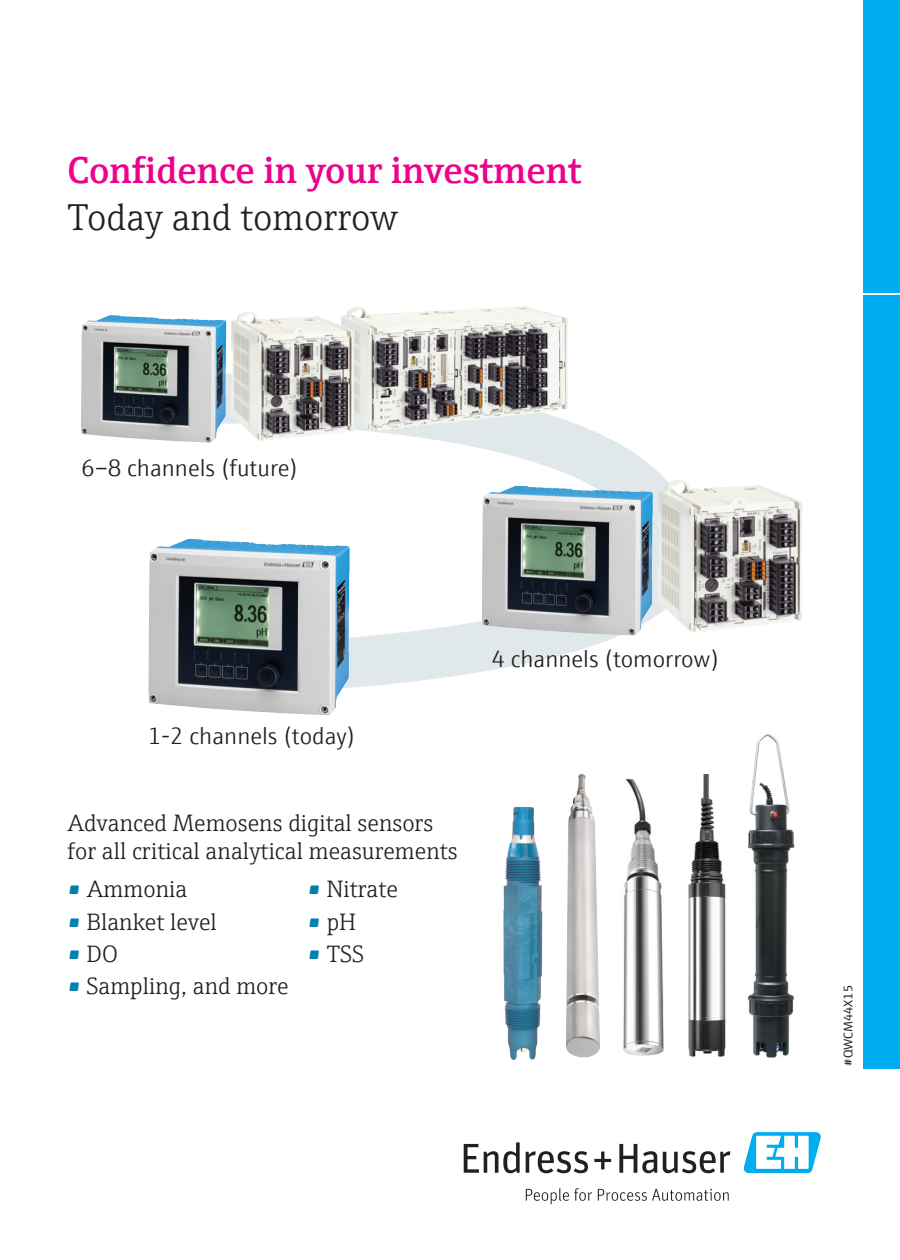
<style>
.page{position:relative;width:900px;height:1260px;background:#fff}
.page>*{position:absolute;margin:0;border:0;box-sizing:border-box;transform-origin:0 0}
.Brochure_Title_Subhe{font:600 37.5px "E+H Serif";color:#ed028c}
.Brochure_Title_Subhe-2{font:300 37.5px "E+H Serif";color:#231f20}
.t1{font:300 23.75px/28.8px "E+H Serif";color:#231f20}
.t2{font:300 23.75px "E+H Sans";color:#231f20}
.t3{font:12.5px "E+H Sans";color:#231f20}
.s1{color:#0081ad}
</style>
<div class="page">
<div style="left:863px;top:0;width:37px;height:293px;background:#00aeef"></div>
<div style="left:863px;top:295px;width:37px;height:774px;background:#00aeef"></div>
<svg style="left:464px;top:1142px;width:56px;height:31px"></svg>
<svg style="left:526px;top:1151px;width:62px;height:22px"></svg>
<svg style="left:594px;top:1152px;width:17px;height:17px"></svg>
<svg style="left:619px;top:1144px;width:38px;height:29px"></svg>
<svg style="left:663px;top:1151px;width:67px;height:22px"></svg>
<svg style="left:526px;top:1188px;width:66px;height:16px"></svg>
<svg style="left:598px;top:1189px;width:131px;height:12px"></svg>
<svg style="left:743px;top:1132px;width:78px;height:41px"></svg>
<svg style="left:226px;top:348px;width:440px;height:340px"></svg>
<img style="left:149px;top:539px;width:201px;height:176px">
<img style="left:482px;top:486px;width:171px;height:150px">
<img style="left:81px;top:315px;width:145px;height:128px">
<img style="left:688px;top:774px;width:38px;height:283px">
<img style="left:747px;top:733px;width:48px;height:325px">
<img style="left:503px;top:806px;width:40px;height:254px">
<img style="left:623px;top:778px;width:41px;height:278px">
<img style="left:566px;top:774px;width:34px;height:283px">
<img style="left:658px;top:480px;width:145px;height:152px">
<img style="left:348px;top:306px;width:210px;height:125px">
<img style="left:231px;top:311px;width:123px;height:130px">
<p class="Brochure_Title_Subhe" style="left:68px;top:141px;width:516px">Confidence in your investment</p>
<p class="Brochure_Title_Subhe-2" style="left:68px;top:190px;width:332px">Today and tomorrow</p>
<p class="t2" style="left:81px;top:450px;width:219px">6–8 channels (future)</p>
<p class="t2" style="left:148px;top:719px;width:209px">1-2 channels (today)</p>
<p class="t1" style="left:68px;top:807px;width:392px">Advanced Memosens digital sensors for all critical analytical measurements</p>
<p class="t1" style="left:68px;top:873px;width:121px"><span class="s1">•</span> Ammonia</p>
<p class="t1" style="left:308px;top:873px;width:92px"><span class="s1">•</span> Nitrate</p>
<p class="t1" style="left:68px;top:905px;width:151px"><span class="s1">•</span> Blanket level</p>
<p class="t1" style="left:308px;top:905px;width:50px"><span class="s1">•</span> pH</p>
<p class="t1" style="left:68px;top:938px;width:52px"><span class="s1">•</span> DO</p>
<p class="t1" style="left:308px;top:938px;width:58px"><span class="s1">•</span> TSS</p>
<p class="t1" style="left:68px;top:970px;width:223px"><span class="s1">•</span> Sampling, and more</p>
<p class="t2" style="left:491px;top:642px;width:230px">4 channels (tomorrow)</p>
<p class="t3" style="left:839px;top:1066px;width:82px;rotate:-90deg">#QWCM44X15</p>
</div>
